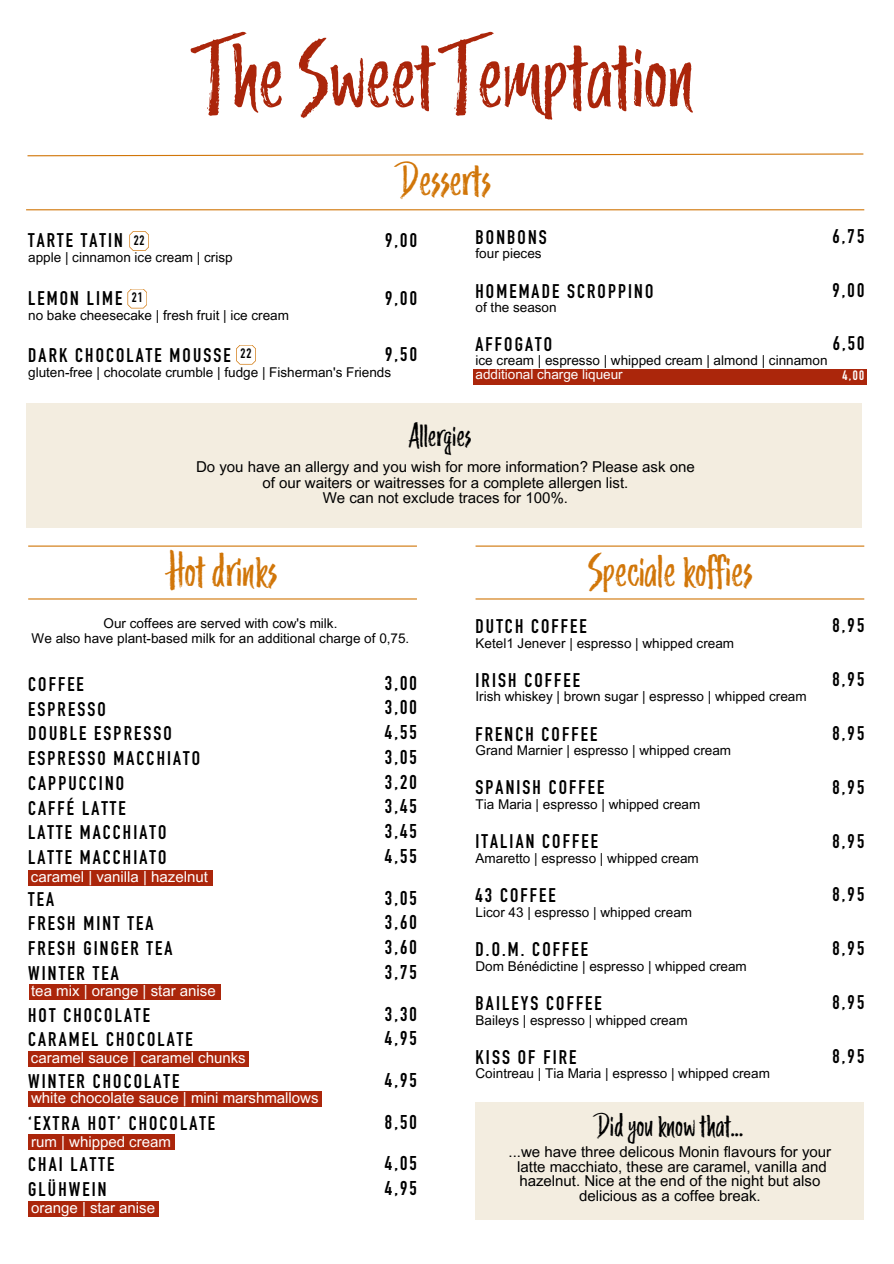
<style>
.page{position:relative;width:894px;height:1264px;background:#fff}
.page>*{position:absolute;margin:0;border:0;box-sizing:border-box;transform-origin:0 0}
.t1{font:90px "Trailmade";color:#ab260b}
.t2{font:43.5px "Trailmade";color:#d17609}
.t3{font:30px "Trailmade";color:#000}
.t4{font:19.65px/24.8px "DIN Engschrift Std";letter-spacing:.11em;color:#000}
.t5{font:19.5px/24.8px "DIN Engschrift Std";letter-spacing:.11em;color:#000}
.t6{font:15px/14.5px "Arial MT Pro";color:#000}
.t7{font:15px "Arial MT Pro";color:#fff}
.t8{font:13.5px "Arial MT Pro";color:#000}
.t9{font:13.5px "Arial MT Pro";color:#fff}
.t10{font:13.5px "DIN Engschrift Std";color:#000}
.t11{font:13.5px "DIN Engschrift Std";color:#fff}
</style>
<div class="page">
<svg style="left:27px;top:153px;width:837px;height:4px"></svg>
<hr style="left:26px;top:209px;width:838px;height:1px;background:#d17609">
<svg style="left:129px;top:231px;width:20px;height:20px"></svg>
<div style="left:473px;top:369px;width:393px;height:15px;background:#ab260b"></div>
<hr style="left:28px;top:598px;width:389px;height:1px;background:#d17609">
<hr style="left:28px;top:545px;width:389px;height:1px;background:#d17609">
<svg style="left:127px;top:289px;width:20px;height:19px"></svg>
<hr style="left:475px;top:598px;width:389px;height:1px;background:#d17609">
<hr style="left:475px;top:545px;width:389px;height:1px;background:#d17609">
<div style="left:475px;top:1102px;width:389px;height:117px;background:#f3ede0"></div>
<div style="left:26px;top:403px;width:835px;height:124px;background:#f3ede0"></div>
<div style="left:28px;top:870px;width:184px;height:15px;background:#ab260b"></div>
<div style="left:29px;top:984px;width:191px;height:15px;background:#ab260b"></div>
<div style="left:28px;top:1051px;width:221px;height:15px;background:#ab260b"></div>
<div style="left:28px;top:1091px;width:294px;height:15px;background:#ab260b"></div>
<div style="left:29px;top:1134px;width:146px;height:16px;background:#ab260b"></div>
<div style="left:29px;top:1201px;width:130px;height:15px;background:#ab260b"></div>
<svg style="left:236px;top:345px;width:20px;height:19px"></svg>
<h1 class="t1" style="left:200px;top:19px;width:494px">TheSweetTemptation</h1>
<p class="t2" style="left:401px;top:153px;width:91px">Desserts</p>
<p class="t10" style="left:134px;top:235px;width:12px">22</p>
<p class="t5" style="left:385px;top:230px;width:33px">9,00</p>
<h2 class="t5" style="left:28px;top:231px;width:96px">TARTE TATIN</h2>
<p class="t8" style="left:28px;top:252px;width:206px">apple | cinnamon ice cream | crisp</p>
<p class="t10" style="left:132px;top:292px;width:12px">21</p>
<p class="t5" style="left:385px;top:288px;width:33px">9,00</p>
<h4 class="t5" style="left:28px;top:289px;width:96px">LEMON LIME</h4>
<p class="t8" style="left:28px;top:310px;width:262px">no bake cheesecake | fresh fruit | ice cream</p>
<h4 class="t5" style="left:475px;top:227px;width:73px">BONBONS</h4>
<p class="t8" style="left:475px;top:248px;width:68px">four pieces</p>
<h4 class="t5" style="left:475px;top:281px;width:179px">HOMEMADE SCROPPINO</h4>
<h4 class="t8" style="left:475px;top:302px;width:83px">of the season</h4>
<p class="t5" style="left:832px;top:226px;width:33px">6,75</p>
<p class="t5" style="left:832px;top:280px;width:33px">9,00</p>
<h4 class="t10" style="left:240px;top:348px;width:12px">22</h4>
<p class="t5" style="left:385px;top:345px;width:33px">9,50</p>
<p class="t5" style="left:28px;top:345px;width:204px">DARK CHOCOLATE MOUSSE</p>
<h4 class="t8" style="left:28px;top:367px;width:364px">gluten-free | chocolate crumble | fudge | Fisherman's Friends</h4>
<p class="t5" style="left:832px;top:333px;width:33px">6,50</p>
<p class="t11" style="left:842px;top:370px;width:23px">4,00</p>
<p class="t5" style="left:475px;top:334px;width:78px">AFFOGATO</p>
<h4 class="t8" style="left:475px;top:355px;width:353px">ice cream | espresso | whipped cream | almond | cinnamon</h4>
<p class="t9" style="left:475px;top:369px;width:149px">additional charge liqueur</p>
<p class="t3" style="left:408px;top:417px;width:64px">Allergies</p>
<p class="t6" style="left:196px;top:461px;width:500px">Do you have an allergy and you wish for more information? Please ask one</p>
<p class="t6" style="left:262px;top:477px;width:367px">of our waiters or waitresses for a complete allergen list.</p>
<p class="t6" style="left:323px;top:492px;width:247px">We can not exclude traces for 100%.</p>
<p class="t2" style="left:168px;top:543px;width:110px">Hotdrinks</p>
<p class="t8" style="left:104px;top:618px;width:235px">Our coffees are served with cow's milk.</p>
<p class="t8" style="left:32px;top:633px;width:379px">We also have plant-based milk for an additional charge of 0,75.</p>
<h4 class="t5" style="left:28px;top:674px;width:173px">COFFEE<br>ESPRESSO<br>DOUBLE ESPRESSO<br>ESPRESSO MACCHIATO<br>CAPPUCCINO<br>CAFFÉ LATTE<br>LATTE MACCHIATO<br>LATTE MACCHIATO</h4>
<h4 class="t5" style="left:28px;top:889px;width:146px">TEA<br>FRESH MINT TEA<br>FRESH GINGER TEA<br>WINTER TEA</h4>
<h4 class="t5" style="left:28px;top:1005px;width:166px">HOT CHOCOLATE<br>CARAMEL CHOCOLATE</h4>
<h4 class="t5" style="left:28px;top:1071px;width:153px">WINTER CHOCOLATE</h4>
<h4 class="t5" style="left:28px;top:1113px;width:188px">‘EXTRA HOT’ CHOCOLATE</h4>
<h4 class="t5" style="left:28px;top:1154px;width:88px">CHAI LATTE<br>GLÜHWEIN</h4>
<p class="t4" style="left:385px;top:673px;width:34px;text-align:justify">3,00<br>3,00<br>4,55<br>3,05<br>3,20<br>3,45<br>3,45<br>4,55</p>
<p class="t4" style="left:385px;top:888px;width:34px;text-align:justify">3,05<br>3,60<br>3,60<br>3,75</p>
<h4 class="t4" style="left:385px;top:1004px;width:34px">3,30<br>4,95</h4>
<p class="t4" style="left:385px;top:1061px;width:34px;line-height:41.7px">4,95<br>8,50</p>
<p class="t4" style="left:385px;top:1153px;width:34px">4,05<br>4,95</p>
<h4 class="t7" style="left:31px;top:871px;width:178px">caramel | vanilla | hazelnut</h4>
<p class="t7" style="left:31px;top:985px;width:186px">tea mix | orange | star anise</p>
<p class="t7" style="left:31px;top:1052px;width:216px">caramel sauce | caramel chunks</p>
<h4 class="t7" style="left:31px;top:1092px;width:289px">white chocolate sauce | mini marshmallows</h4>
<p class="t7" style="left:31px;top:1135px;width:141px">rum | whipped cream</p>
<p class="t7" style="left:31px;top:1202px;width:125px">orange | star anise</p>
<h4 class="t2" style="left:587px;top:543px;width:166px">Specialekoffies</h4>
<p class="t5" style="left:475px;top:616px;width:113px">DUTCH COFFEE</p>
<p class="t8" style="left:475px;top:637px;width:260px">Ketel1 Jenever | espresso | whipped cream</p>
<h4 class="t5" style="left:832px;top:615px;width:33px">8,95</h4>
<h4 class="t5" style="left:475px;top:670px;width:106px">IRISH COFFEE</h4>
<h4 class="t8" style="left:475px;top:691px;width:332px">Irish whiskey | brown sugar | espresso | whipped cream</h4>
<p class="t5" style="left:832px;top:669px;width:33px">8,95</p>
<p class="t5" style="left:475px;top:724px;width:123px">FRENCH COFFEE</p>
<p class="t8" style="left:475px;top:745px;width:257px">Grand Marnier | espresso | whipped cream</p>
<h4 class="t5" style="left:832px;top:723px;width:33px">8,95</h4>
<h5 class="t5" style="left:475px;top:778px;width:130px">SPANISH COFFEE</h5>
<h3 class="t8" style="left:475px;top:799px;width:226px">Tia Maria | espresso | whipped cream</h3>
<p class="t5" style="left:832px;top:777px;width:33px">8,95</p>
<p class="t5" style="left:475px;top:831px;width:124px">ITALIAN COFFEE</p>
<p class="t8" style="left:475px;top:853px;width:225px">Amaretto | espresso | whipped cream</p>
<p class="t5" style="left:832px;top:831px;width:33px">8,95</p>
<h2 class="t5" style="left:475px;top:885px;width:82px">43 COFFEE</h2>
<p class="t8" style="left:475px;top:907px;width:218px">Licor 43 | espresso | whipped cream</p>
<p class="t5" style="left:832px;top:884px;width:33px">8,95</p>
<h2 class="t5" style="left:475px;top:939px;width:114px">D.O.M. COFFEE</h2>
<p class="t8" style="left:475px;top:960px;width:273px">Dom Bénédictine | espresso | whipped cream</p>
<p class="t5" style="left:832px;top:938px;width:33px">8,95</p>
<p class="t5" style="left:475px;top:993px;width:128px">BAILEYS COFFEE</p>
<p class="t8" style="left:475px;top:1014px;width:213px">Baileys | espresso | whipped cream</p>
<p class="t5" style="left:832px;top:992px;width:33px">8,95</p>
<h4 class="t5" style="left:475px;top:1047px;width:102px">KISS OF FIRE</h4>
<h4 class="t8" style="left:475px;top:1068px;width:296px">Cointreau | Tia Maria | espresso | whipped cream</h4>
<h4 class="t5" style="left:832px;top:1046px;width:33px">8,95</h4>
<h4 class="t3" style="left:597px;top:1107px;width:147px">Didyou know that...</h4>
<h4 class="t6" style="left:508px;top:1146px;width:324px">...we have three delicous Monin flavours for your</h4>
<h4 class="t6" style="left:517px;top:1160px;width:311px">latte macchiato, these are caramel, vanilla and hazelnut. Nice at the end of the night but also</h4>
<h4 class="t6" style="left:579px;top:1190px;width:183px">delicious as a coffee break.</h4>
</div>
